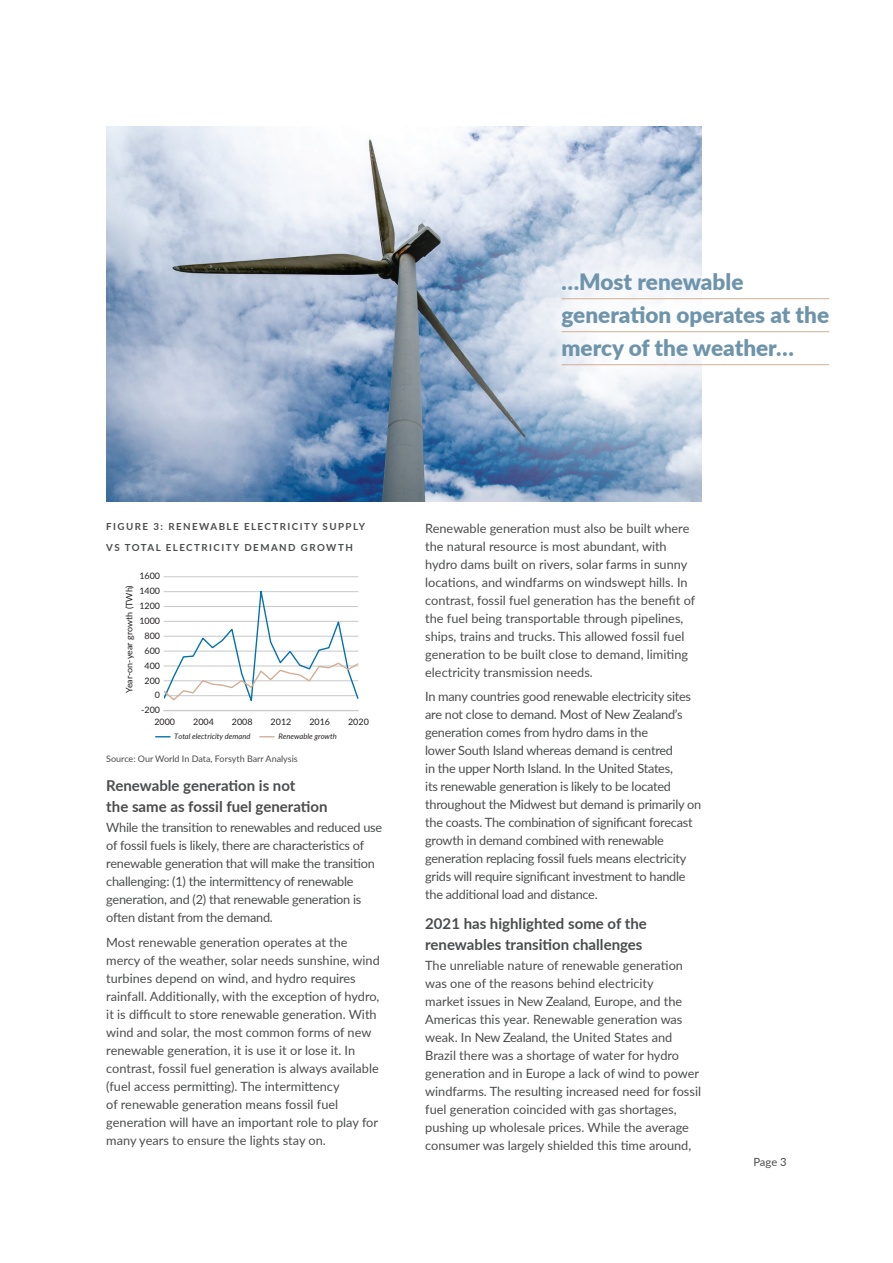
<style>
.page{position:relative;width:893px;height:1263px;background:#fff}
.page>*{position:absolute;margin:0;border:0;box-sizing:border-box;transform-origin:0 0}
.t1{font:900 22.5px/33px "Lato";color:#6e94ab}
.t2{font:700 15px/21px "Lato";color:#4b4c4d}
.t3{font:12.75px/18px "Lato";letter-spacing:-.005em;color:#4b4c4d}
.t4{font:11.25px "Lato";color:#4b4c4d}
.t5{font:700 9.75px/21px "Lato";letter-spacing:.15em;color:#4b4c4d}
.t6{font:9px "Lato";color:#231f20}
.t7{font:9px "Lato";color:#4b4c4d}
.t8{font:italic 7.5px "Lato";color:#231f20}
</style>
<div class="page">
<img style="left:106px;top:127px;width:255px;height:374px">
<svg style="left:361px;top:126px;width:469px;height:376px"></svg>
<hr style="left:561px;top:298px;width:268px;height:1px;background:#d1ae94">
<hr style="left:561px;top:331px;width:268px;height:1px;background:#d1ae94">
<hr style="left:561px;top:364px;width:268px;height:1px;background:#d1ae94">
<hr style="left:164px;top:710px;width:194px;height:1px;background:#c7c8ca">
<hr style="left:164px;top:576px;width:194px;height:1px;background:#c7c8ca">
<svg style="left:164px;top:590px;width:194px;height:112px"></svg>
<svg style="left:156px;top:736px;width:14px;height:1px"></svg>
<svg style="left:260px;top:736px;width:14px;height:1px"></svg>
<h1 class="t1" style="left:561px;top:264px;width:269px">…Most renewable generation operates at the mercy of the weather…</h1>
<p class="t5" style="left:106px;top:516px;width:260px">FIGURE 3: RENEWABLE ELECTRICITY SUPPLY<br>VS TOTAL ELECTRICITY DEMAND GROWTH</p>
<p class="t6" style="left:139px;top:570px;width:22px">1600</p>
<p class="t6" style="left:123px;top:693px;width:109px;rotate:-90deg">Year-on-year growth (TWh)</p>
<p class="t6" style="left:139px;top:585px;width:22px">1400</p>
<p class="t6" style="left:139px;top:599px;width:22px">1200</p>
<p class="t6" style="left:139px;top:614px;width:22px">1000</p>
<p class="t6" style="left:145px;top:629px;width:17px">800</p>
<p class="t6" style="left:145px;top:644px;width:17px">600</p>
<p class="t6" style="left:145px;top:659px;width:17px">400</p>
<p class="t6" style="left:145px;top:674px;width:17px">200</p>
<p class="t6" style="left:155px;top:689px;width:7px">0</p>
<p class="t6" style="left:141px;top:703px;width:20px">-200</p>
<p class="t6" style="left:154px;top:715px;width:22px">2000</p>
<p class="t6" style="left:193px;top:715px;width:22px">2004</p>
<p class="t6" style="left:232px;top:715px;width:22px">2008</p>
<p class="t6" style="left:271px;top:715px;width:22px">2012</p>
<p class="t6" style="left:309px;top:715px;width:22px">2016</p>
<p class="t6" style="left:348px;top:715px;width:22px">2020</p>
<p class="t8" style="left:174px;top:731px;width:78px">Total electricity demand</p>
<p class="t8" style="left:278px;top:731px;width:60px">Renewable growth</p>
<p class="t7" style="left:106px;top:752px;width:193px">Source: Our World In Data, Forsyth Barr Analysis</p>
<p class="t2" style="left:106px;top:774px;width:223px">Renewable generation is not<br>the same as fossil fuel generation</p>
<p class="t3" style="left:106px;top:818px;width:277px">While the transition to renewables and reduced use of fossil fuels is likely, there are characteristics of renewable generation that will make the transition challenging: (1) the intermittency of renewable generation, and (2) that renewable generation is often distant from the demand.</p>
<p class="t3" style="left:106px;top:932px;width:275px">Most renewable generation operates at the mercy of the weather, solar needs sunshine, wind turbines depend on wind, and hydro requires rainfall. Additionally, with the exception of hydro, it is difficult to store renewable generation. With wind and solar, the most common forms of new renewable generation, it is use it or lose it. In contrast, fossil fuel generation is always available (fuel access permitting). The intermittency<br>of renewable generation means fossil fuel generation will have an important role to play for many years to ensure the lights stay on.</p>
<p class="t3" style="left:425px;top:518px;width:271px">Renewable generation must also be built where the natural resource is most abundant, with hydro dams built on rivers, solar farms in sunny locations, and windfarms on windswept hills. In contrast, fossil fuel generation has the benefit of the fuel being transportable through pipelines, ships, trains and trucks. This allowed fossil fuel generation to be built close to demand, limiting electricity transmission needs.</p>
<p class="t3" style="left:425px;top:687px;width:278px">In many countries good renewable electricity sites are not close to demand. Most of New Zealand’s generation comes from hydro dams in the<br>lower South Island whereas demand is centred<br>in the upper North Island. In the United States,<br>its renewable generation is likely to be located throughout the Midwest but demand is primarily on the coasts. The combination of significant forecast growth in demand combined with renewable generation replacing fossil fuels means electricity grids will require significant investment to handle the additional load and distance.</p>
<p class="t2" style="left:425px;top:912px;width:223px">2021 has highlighted some of the renewables transition challenges</p>
<p class="t3" style="left:425px;top:955px;width:277px">The unreliable nature of renewable generation was one of the reasons behind electricity<br>market issues in New Zealand, Europe, and the Americas this year. Renewable generation was weak. In New Zealand, the United States and Brazil there was a shortage of water for hydro generation and in Europe a lack of wind to power windfarms. The resulting increased need for fossil fuel generation coincided with gas shortages, pushing up wholesale prices. While the average consumer was largely shielded this time around,</p>
<p class="t4" style="left:753px;top:1153px;width:35px">Page 3</p>
</div>
